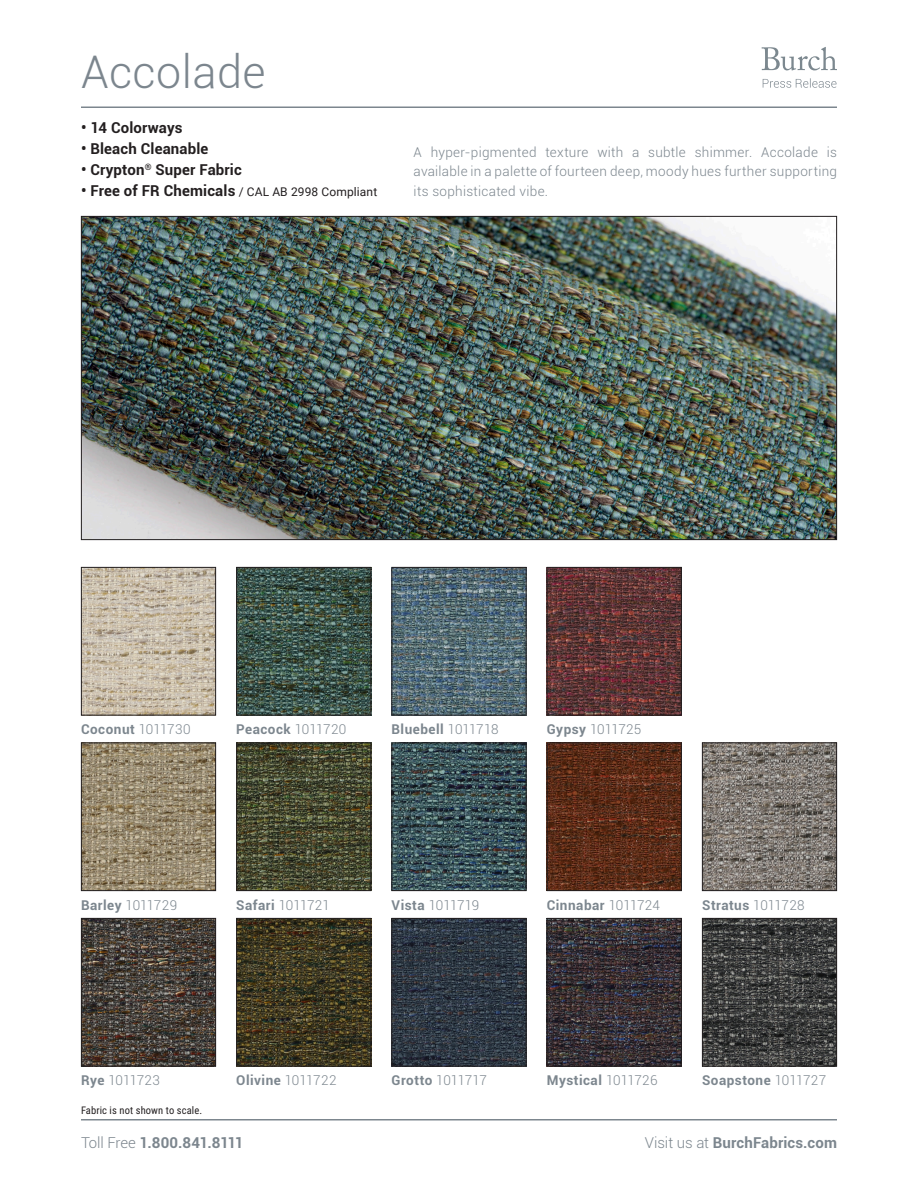
<style>
.page{position:relative;width:918px;height:1188px;background:#fff}
.page>*{position:absolute;margin:0;border:0;box-sizing:border-box;transform-origin:0 0}
.t1{font:300 45px "Roboto";letter-spacing:.01em;color:#7c868e}
.t2{font:700 15px "Roboto";letter-spacing:.01em;color:#231f20}
.t3{font:700 15px "Roboto";letter-spacing:.01em;color:#7c868e}
.t4{font:700 15px "Roboto";letter-spacing:-.025em;color:#7c868e}
.t5{font:300 13.5px/19.5px "Roboto";letter-spacing:.02em;color:#7c868e;text-align:justify}
.t6{font:700 13.5px "Roboto";letter-spacing:.04em;color:#7c868e}
.t7{font:300 13.5px "Roboto";letter-spacing:-.01em;color:#7c868e}
.t8{font:300 13.5px "Roboto";letter-spacing:-.03em;color:#7c868e}
.t9{font:12px "Roboto";letter-spacing:.01em;color:#231f20}
.t10{font:10.5px "Roboto Condensed";letter-spacing:.01em;color:#231f20}
.s1{font-weight:700;font-size:15px}
.s2{font-weight:300}
.s3{font-weight:700}
</style>
<div class="page">
<hr style="left:81px;top:1119px;width:756px;height:1px;background:#7c868e">
<svg style="left:762px;top:47px;width:75px;height:23px"></svg>
<svg style="left:763px;top:78px;width:73px;height:10px"></svg>
<hr style="left:81px;top:106px;width:756px;height:2px;background:#7c868e">
<img style="left:83px;top:218px;width:752px;height:320px">
<img style="left:238px;top:744px;width:131px;height:145px">
<div style="left:236px;top:742px;width:135px;height:149px;border:1px solid #231f20"></div>
<img style="left:704px;top:920px;width:131px;height:144px">
<div style="left:702px;top:918px;width:135px;height:148px;border:1px solid #231f20"></div>
<img style="left:238px;top:569px;width:131px;height:145px">
<div style="left:236px;top:567px;width:135px;height:149px;border:1px solid #231f20"></div>
<img style="left:238px;top:920px;width:131px;height:144px">
<div style="left:236px;top:918px;width:135px;height:148px;border:1px solid #231f20"></div>
<img style="left:394px;top:569px;width:130px;height:145px">
<div style="left:392px;top:567px;width:134px;height:149px;border:1px solid #231f20"></div>
<img style="left:394px;top:744px;width:130px;height:145px">
<div style="left:392px;top:742px;width:134px;height:149px;border:1px solid #231f20"></div>
<img style="left:394px;top:920px;width:130px;height:144px">
<div style="left:392px;top:918px;width:134px;height:148px;border:1px solid #231f20"></div>
<img style="left:549px;top:744px;width:131px;height:145px">
<div style="left:547px;top:742px;width:135px;height:149px;border:1px solid #231f20"></div>
<img style="left:549px;top:920px;width:131px;height:144px">
<div style="left:547px;top:918px;width:135px;height:148px;border:1px solid #231f20"></div>
<img style="left:704px;top:744px;width:131px;height:145px">
<div style="left:702px;top:742px;width:135px;height:149px;border:1px solid #231f20"></div>
<img style="left:549px;top:569px;width:131px;height:145px">
<div style="left:547px;top:567px;width:135px;height:149px;border:1px solid #231f20"></div>
<img style="left:83px;top:920px;width:131px;height:144px">
<div style="left:81px;top:918px;width:135px;height:148px;border:1px solid #231f20"></div>
<img style="left:83px;top:569px;width:131px;height:145px">
<div style="left:81px;top:567px;width:135px;height:149px;border:1px solid #231f20"></div>
<img style="left:83px;top:744px;width:131px;height:145px">
<div style="left:81px;top:742px;width:135px;height:149px;border:1px solid #231f20"></div>
<p class="t1" style="left:81px;top:41px;width:186px">Accolade</p>
<p class="t2" style="left:81px;top:117px;width:103px">• 14 Colorways</p>
<p class="t2" style="left:81px;top:138px;width:129px">• Bleach Cleanable</p>
<p class="t2" style="left:81px;top:159px;width:162px">• Crypton<sup>®</sup> Super Fabric</p>
<p class="t9" style="left:81px;top:183px;width:298px"><span class="s1">• Free of FR Chemicals</span> / CAL AB 2998 Compliant</p>
<p class="t5" style="left:414px;top:142px;width:425px">A hyper-pigmented texture with a subtle shimmer. Accolade is available in a palette of fourteen deep, moody hues further supporting its sophisticated vibe.</p>
<p class="t6" style="left:81px;top:720px;width:111px">Coconut <span class="s2">1011730</span></p>
<p class="t6" style="left:236px;top:720px;width:112px">Peacock <span class="s2">1011720</span></p>
<p class="t6" style="left:392px;top:720px;width:109px">Bluebell <span class="s2">1011718</span></p>
<p class="t7" style="left:547px;top:720px;width:96px"><span class="s3">Gypsy</span> 1011725</p>
<p class="t7" style="left:81px;top:895px;width:98px"><span class="s3">Barley</span> 1011729</p>
<p class="t7" style="left:236px;top:895px;width:95px"><span class="s3">Safari</span> 1011721</p>
<p class="t8" style="left:392px;top:895px;width:89px"><span class="s3">Vista</span> 1011719</p>
<p class="t6" style="left:547px;top:895px;width:115px">Cinnabar <span class="s2">1011724</span></p>
<p class="t6" style="left:702px;top:895px;width:104px">Stratus <span class="s2">1011728</span></p>
<p class="t7" style="left:81px;top:1071px;width:80px"><span class="s3">Rye</span> 1011723</p>
<p class="t10" style="left:81px;top:1103px;width:123px">Fabric is not shown to scale.</p>
<p class="t6" style="left:236px;top:1071px;width:102px">Olivine <span class="s2">1011722</span></p>
<p class="t8" style="left:392px;top:1071px;width:97px"><span class="s3">Grotto</span> 1011717</p>
<p class="t6" style="left:547px;top:1071px;width:112px">Mystical <span class="s2">1011726</span></p>
<p class="t6" style="left:702px;top:1071px;width:126px">Soapstone <span class="s2">1011727</span></p>
<p class="t4" style="left:81px;top:1132px;width:164px"><span class="s2">Toll Free</span> 1.800.841.8111</p>
<p class="t3" style="left:645px;top:1132px;width:194px"><span class="s2">Visit us at</span> BurchFabrics.com</p>
</div>
